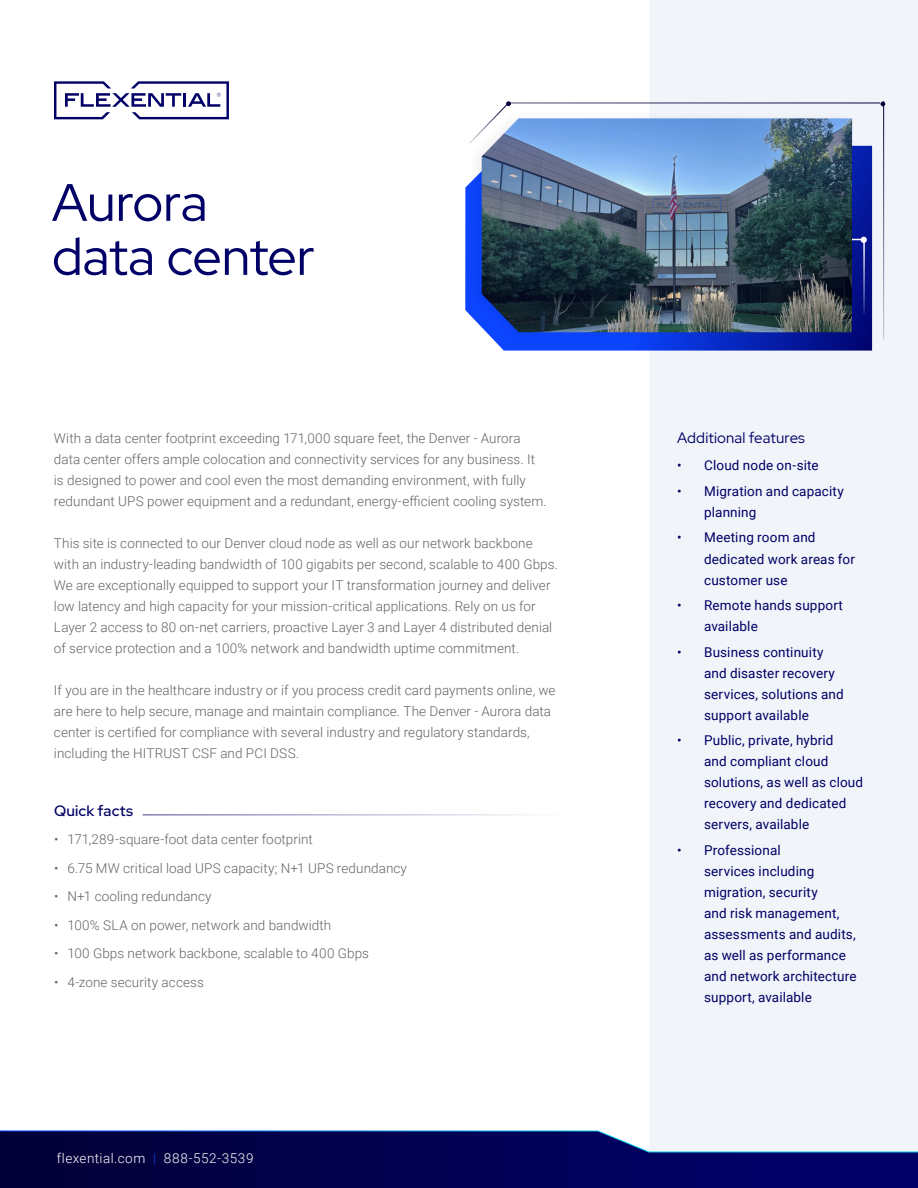
<style>
.page{position:relative;width:918px;height:1188px;background:#fff}
.page>*{position:absolute;margin:0;border:0;box-sizing:border-box;transform-origin:0 0}
.t1{font:52.5px/54px "Red Hat Display";letter-spacing:-.01em;color:#006}
.t2{font:15px "Red Hat Display";letter-spacing:.01em;color:#006}
.t3{font:500 15px "Red Hat Display";letter-spacing:.015em;color:#006}
.t4{font:300 13.5px/21px "Roboto";letter-spacing:.005em;color:#636466}
.t5{font:13.5px/21px "Roboto";letter-spacing:.01em;color:#006}
.t6{font:300 13.5px "Roboto";letter-spacing:.04em;color:#fff}
.s1{color:#0c44ff}
</style>
<div class="page">
<div style="left:649px;top:0;width:269px;height:1130px;background:#f1f4f8"></div>
<svg style="left:0;top:1130px;width:918px;height:58px;background:#1f2167"></svg>
<hr style="left:883px;top:102px;width:1px;height:237px;background:#fff">
<svg style="left:465px;top:146px;width:407px;height:205px;background:#1e3ac0"></svg>
<svg style="left:54px;top:81px;width:175px;height:38px"></svg>
<hr style="left:508px;top:103px;width:372px;height:1px;background:#fff">
<svg style="left:880px;top:102px;width:5px;height:4px"></svg>
<svg style="left:501px;top:101px;width:10px;height:9px"></svg>
<svg style="left:853px;top:237px;width:14px;height:78px"></svg>
<div style="left:467px;top:110px;width:386px;height:230px;background:#000;opacity:.05"></div>
<img style="left:482px;top:319px;width:370px;height:13px">
<img style="left:482px;top:118px;width:371px;height:201px">
<hr style="left:143px;top:814px;width:424px;height:1px;background:#006">
<h1 class="t1" style="left:52px;top:174px;width:264px">Aurora data center</h1>
<p class="t4" style="left:54px;top:427px;width:494px">With a data center footprint exceeding 171,000 square feet, the Denver - Aurora data center offers ample colocation and connectivity services for any business. It is designed to power and cool even the most demanding environment, with fully redundant UPS power equipment and a redundant, energy-efficient cooling system.</p>
<p class="t4" style="left:54px;top:532px;width:506px">This site is connected to our Denver cloud node as well as our network backbone with an industry-leading bandwidth of 100 gigabits per second, scalable to 400 Gbps.<br>We are exceptionally equipped to support your IT transformation journey and deliver low latency and high capacity for your mission-critical applications. Rely on us for Layer 2 access to 80 on-net carriers, proactive Layer 3 and Layer 4 distributed denial of service protection and a 100% network and bandwidth uptime commitment.</p>
<p class="t4" style="left:54px;top:679px;width:503px">If you are in the healthcare industry or if you process credit card payments online, we are here to help secure, manage and maintain compliance. The Denver - Aurora data center is certified for compliance with several industry and regulatory standards, including the HITRUST CSF and PCI DSS.</p>
<p class="t3" style="left:54px;top:801px;width:81px">Quick facts</p>
<p class="t4" style="left:54px;top:828px;width:260px">• 171,289-square-foot data center footprint</p>
<p class="t4" style="left:54px;top:857px;width:355px">• 6.75 MW critical load UPS capacity; N+1 UPS redundancy</p>
<p class="t4" style="left:54px;top:885px;width:159px">• N+1 cooling redundancy</p>
<p class="t4" style="left:54px;top:914px;width:279px">• 100% SLA on power, network and bandwidth</p>
<p class="t4" style="left:54px;top:942px;width:317px">• 100 Gbps network backbone, scalable to 400 Gbps</p>
<p class="t4" style="left:54px;top:971px;width:151px">• 4-zone security access</p>
<p class="t6" style="left:57px;top:1149px;width:198px">flexential.com <span class="s1">|</span> 888-552-3539</p>
<p class="t2" style="left:677px;top:428px;width:129px">Additional features</p>
<p class="t5" style="left:677px;top:455px;width:143px">• Cloud node on-site</p>
<p class="t5" style="left:704px;top:480px;width:141px;text-indent:-27px">• Migration and capacity planning</p>
<p class="t5" style="left:704px;top:527px;width:152px;text-indent:-27px">• Meeting room and dedicated work areas for customer use</p>
<p class="t5" style="left:704px;top:594px;width:140px;text-indent:-27px">• Remote hands support available</p>
<p class="t5" style="left:704px;top:641px;width:141px;text-indent:-27px">• Business continuity and disaster recovery services, solutions and support available</p>
<p class="t5" style="left:704px;top:729px;width:161px;text-indent:-27px">• Public, private, hybrid<br>and compliant cloud solutions, as well as cloud recovery and dedicated servers, available</p>
<p class="t5" style="left:704px;top:839px;width:154px;text-indent:-27px">• Professional<br>services including migration, security<br>and risk management, assessments and audits, as well as performance and network architecture support, available</p>
</div>
